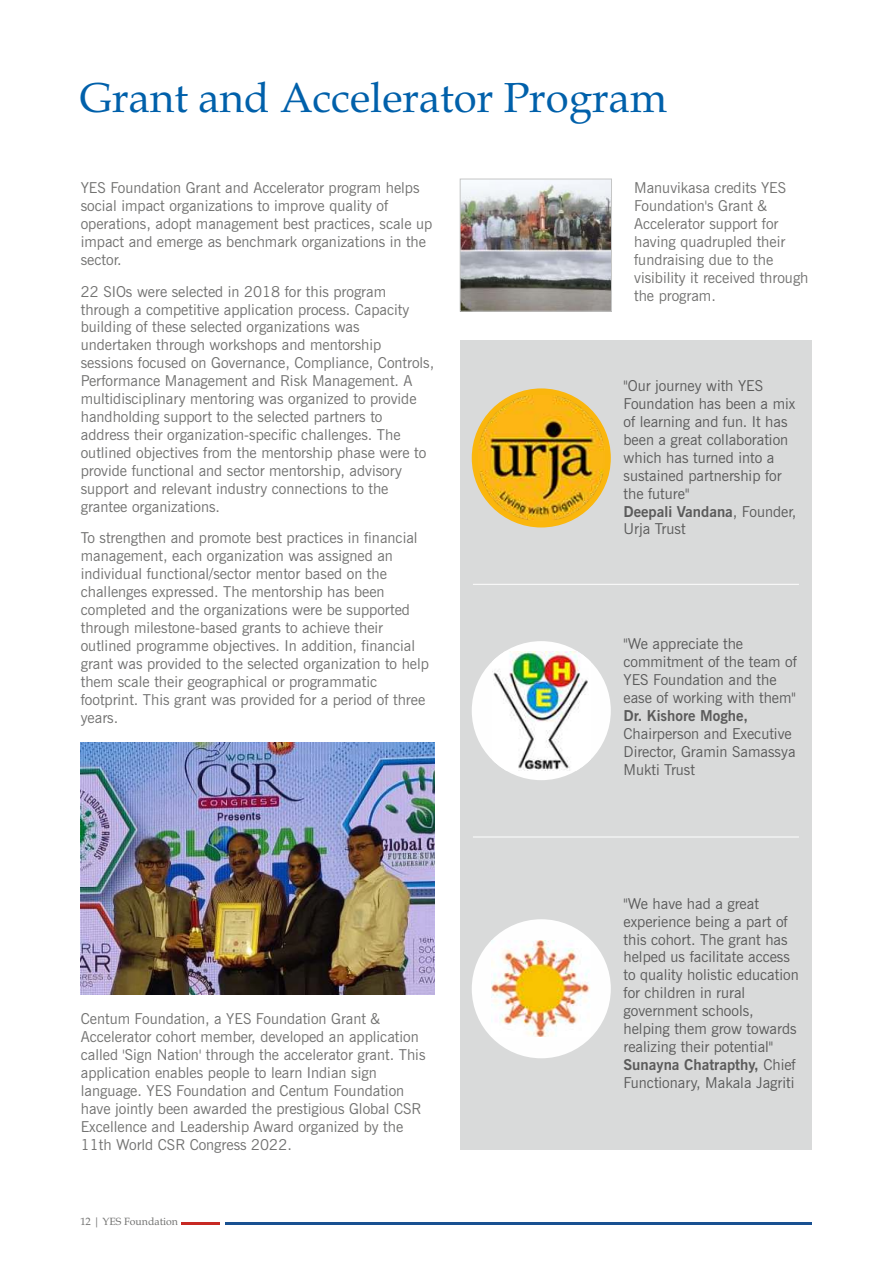
<style>
.page{position:relative;width:893px;height:1263px;background:#fff}
.page>*{position:absolute;margin:0;border:0;box-sizing:border-box;transform-origin:0 0}
.t1{font:42px "Book Antiqua";color:#0060aa}
.t2{font:15px/18px "News Gothic BT";color:#727271}
.t3{font:15px/18px "News Gothic BT";color:#5b5b5b}
.t4{font:700 15px "News Gothic BT";color:#5b5b5b}
.t5{font:10.5px "Book Antiqua";color:#727271}
.s1{font-weight:700}
</style>
<div class="page">
<img style="left:462px;top:181px;width:148px;height:129px">
<div style="left:460px;top:179px;width:152px;height:133px;border:1px solid #c5c6c6"></div>
<div style="left:460px;top:340px;width:352px;height:810px;background:#d9dada"></div>
<div style="left:472px;top:388px;width:139px;height:139px;background:#fab60d;border-radius:50%"></div>
<img style="left:478px;top:395px;width:126px;height:125px">
<hr style="left:473px;top:584px;width:326px;height:1px;background:#fefefe">
<div style="left:472px;top:641px;width:139px;height:139px;background:#fefefe;border-radius:50%"></div>
<img style="left:492px;top:651px;width:98px;height:119px">
<hr style="left:473px;top:836px;width:326px;height:1px;background:#fefefe">
<div style="left:472px;top:919px;width:139px;height:139px;background:#fefefe;border-radius:50%"></div>
<img style="left:492px;top:941px;width:98px;height:96px">
<img style="left:81px;top:742px;width:354px;height:253px">
<hr style="left:225px;top:1222px;width:587px;height:3px;background:#185091">
<hr style="left:181px;top:1222px;width:39px;height:3px;background:#c72923">
<h1 class="t1" style="left:80px;top:81px;width:588px">Grant and Accelerator Program</h1>
<p class="t2" style="left:81px;top:181px;width:353px">YES Foundation Grant and Accelerator program helps social impact organizations to improve quality of operations, adopt management best practices, scale up impact and emerge as benchmark organizations in the sector.</p>
<p class="t2" style="left:81px;top:284px;width:355px">22 SIOs were selected in 2018 for this program through a competitive application process. Capacity building of these selected organizations was undertaken through workshops and mentorship sessions focused on Governance, Compliance, Controls, Performance Management and Risk Management. A multidisciplinary mentoring was organized to provide handholding support to the selected partners to address their organization-specific challenges. The outlined objectives from the mentorship phase were to provide functional and sector mentorship, advisory support and relevant industry connections to the grantee organizations.</p>
<p class="t2" style="left:81px;top:530px;width:350px">To strengthen and promote best practices in financial management, each organization was assigned an individual functional/sector mentor based on the challenges expressed. The mentorship has been completed and the organizations were be supported through milestone-based grants to achieve their outlined programme objectives. In addition, financial grant was provided to the selected organization to help them scale their geographical or programmatic footprint. This grant was provided for a period of three years.</p>
<p class="t2" style="left:81px;top:1011px;width:346px">Centum Foundation, a YES Foundation Grant &amp; Accelerator cohort member, developed an application called 'Sign Nation' through the accelerator grant. This application enables people to learn Indian sign language. YES Foundation and Centum Foundation have jointly been awarded the prestigious Global CSR Excellence and Leadership Award organized by the 11th World CSR Congress 2022.</p>
<p class="t5" style="left:80px;top:1217px;width:99px">12 | YES Foundation</p>
<p class="t2" style="left:634px;top:181px;width:176px">Manuvikasa credits YES<br>Foundation's Grant &amp;<br>Accelerator support for having quadrupled their fundraising due to the visibility it received through the program.</p>
<p class="t3" style="left:623px;top:378px;width:173px">"Our journey with YES<br>Foundation has been a mix of learning and fun. It has been a great collaboration which has turned into a sustained partnership for the future"</p>
<p class="t3" style="left:623px;top:504px;width:174px"><span class="s1">Deepali Vandana</span>, Founder,<br>Urja Trust</p>
<p class="t3" style="left:623px;top:636px;width:175px">"We appreciate the commitment of the team of<br>YES Foundation and the ease of working with them"</p>
<p class="t4" style="left:623px;top:709px;width:126px">Dr. Kishore Moghe,</p>
<p class="t3" style="left:623px;top:726px;width:174px">Chairperson and Executive<br>Director, Gramin Samassya<br>Mukti Trust</p>
<p class="t3" style="left:623px;top:896px;width:177px">"We have had a great experience being a part of this cohort. The grant has helped us facilitate access to quality holistic education for children in rural government schools, helping them grow towards realizing their potential"<br><span class="s1">Sunayna Chatrapthy,</span> Chief<br>Functionary, Makala Jagriti</p>
</div>
